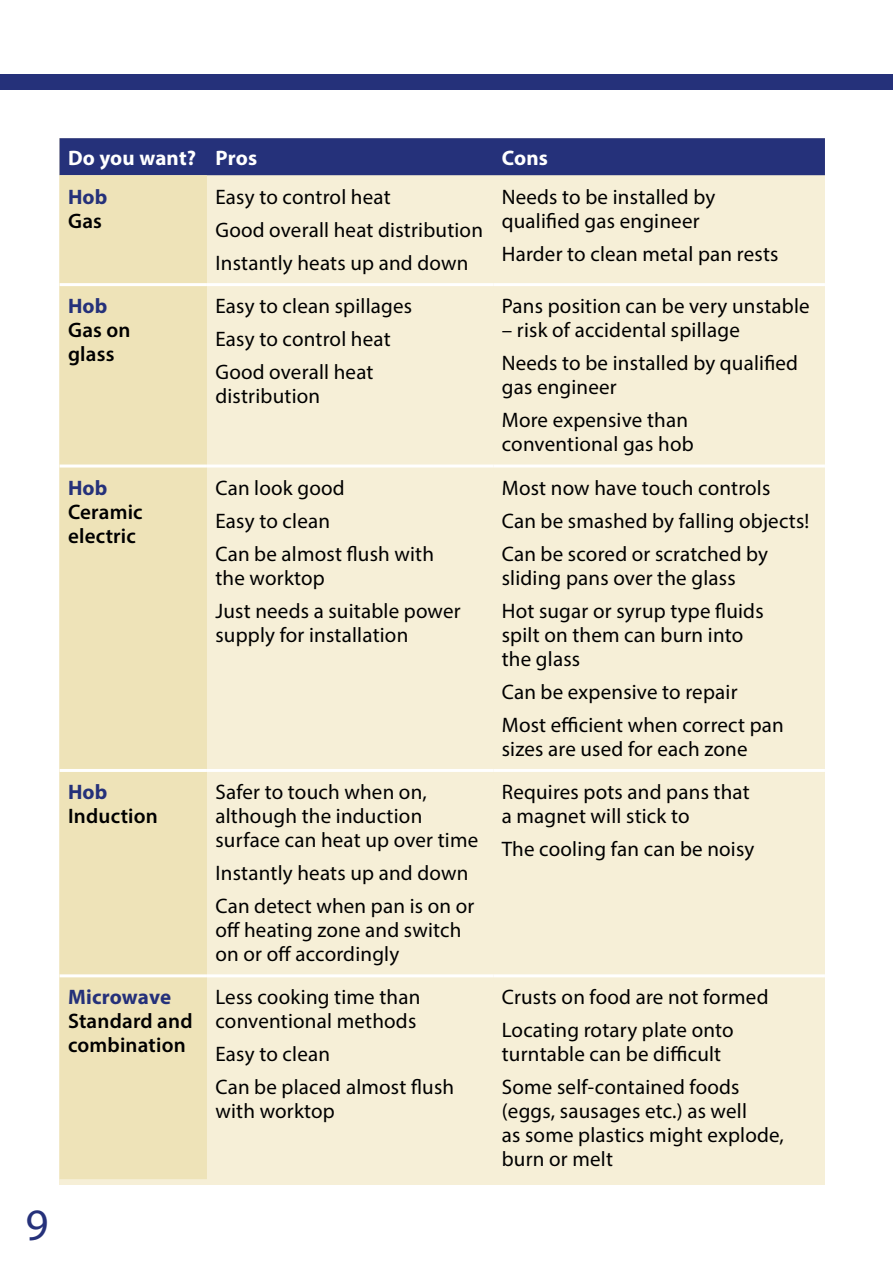
<style>
.page{position:relative;width:893px;height:1263px;background:#fff}
.page>*{position:absolute;margin:0;border:0;box-sizing:border-box;transform-origin:0 0}
.t1{font:45px "Myriad Pro";color:#25317a}
.t2{font:21px/24px "Myriad Pro";letter-spacing:.01em;color:#000}
.t3{font:600 21px/24px "Myriad Pro";letter-spacing:.01em;color:#000}
.t4{font:700 21px "Myriad Pro";letter-spacing:.005em;color:#fff}
.t5{font:700 21px/24px "Myriad Pro";color:#25317a}
.s1{font-weight:600;color:#000}
.s2{font-weight:700;color:#25317a}
</style>
<div class="page">
<div style="left:0;top:74px;width:893px;height:16px;background:#25317a"></div>
<div style="left:60px;top:138px;width:765px;height:1047px;background:#f6efd7"></div>
<div style="left:60px;top:138px;width:765px;height:37px;background:#25317a"></div>
<div style="left:60px;top:175px;width:147px;height:1004px;background:#eee3b8"></div>
<hr style="left:60px;top:283px;width:147px;height:3px;background:#fff">
<hr style="left:207px;top:283px;width:286px;height:3px;background:#fff">
<hr style="left:493px;top:283px;width:332px;height:3px;background:#fff">
<hr style="left:60px;top:464px;width:147px;height:3px;background:#fff">
<hr style="left:207px;top:464px;width:286px;height:3px;background:#fff">
<hr style="left:493px;top:464px;width:332px;height:3px;background:#fff">
<hr style="left:60px;top:769px;width:147px;height:3px;background:#fff">
<hr style="left:207px;top:769px;width:286px;height:3px;background:#fff">
<hr style="left:493px;top:769px;width:332px;height:3px;background:#fff">
<hr style="left:60px;top:974px;width:147px;height:3px;background:#fff">
<hr style="left:207px;top:974px;width:286px;height:3px;background:#fff">
<hr style="left:493px;top:974px;width:332px;height:3px;background:#fff">
<h1 class="t1" style="left:26px;top:1197px;width:25px">9</h1>
<p class="t4" style="left:68px;top:144px;width:130px">Do you want?</p>
<p class="t4" style="left:215px;top:144px;width:43px">Pros</p>
<p class="t4" style="left:502px;top:144px;width:48px">Cons</p>
<p class="t5" style="left:68px;top:184px;width:41px">Hob<br><span class="s1">Gas</span></p>
<p class="t2" style="left:215px;top:184px;width:177px">Easy to control heat</p>
<p class="t2" style="left:502px;top:184px;width:215px">Needs to be installed by qualified gas engineer</p>
<p class="t2" style="left:502px;top:241px;width:278px">Harder to clean metal pan rests</p>
<p class="t2" style="left:215px;top:217px;width:269px">Good overall heat distribution</p>
<p class="t2" style="left:215px;top:250px;width:254px">Instantly heats up and down</p>
<p class="t3" style="left:68px;top:294px;width:64px"><span class="s2">Hob<br></span>Gas on glass</p>
<p class="t2" style="left:215px;top:294px;width:198px">Easy to clean spillages</p>
<p class="t2" style="left:215px;top:327px;width:177px">Easy to control heat</p>
<p class="t2" style="left:215px;top:360px;width:160px">Good overall heat distribution</p>
<p class="t3" style="left:68px;top:475px;width:76px"><span class="s2">Hob<br></span>Ceramic electric</p>
<p class="t2" style="left:215px;top:475px;width:131px">Can look good</p>
<p class="t2" style="left:215px;top:508px;width:116px">Easy to clean</p>
<p class="t2" style="left:215px;top:541px;width:220px">Can be almost flush with the worktop</p>
<p class="t2" style="left:215px;top:598px;width:247px">Just needs a suitable power supply for installation</p>
<p class="t3" style="left:68px;top:779px;width:91px"><span class="s2">Hob<br></span>Induction</p>
<p class="t2" style="left:215px;top:779px;width:264px">Safer to touch when on, although the induction surface can heat up over time</p>
<p class="t2" style="left:215px;top:860px;width:254px">Instantly heats up and down</p>
<p class="t2" style="left:215px;top:893px;width:260px">Can detect when pan is on or off heating zone and switch on or off accordingly</p>
<p class="t3" style="left:68px;top:985px;width:126px"><span class="s2">Microwave<br></span>Standard and combination</p>
<p class="t2" style="left:215px;top:985px;width:206px">Less cooking time than conventional methods</p>
<p class="t2" style="left:215px;top:1042px;width:116px">Easy to clean</p>
<p class="t2" style="left:215px;top:1075px;width:240px">Can be placed almost flush with worktop</p>
<p class="t2" style="left:502px;top:294px;width:309px">Pans position can be very unstable</p>
<p class="t2" style="left:502px;top:318px;width:240px">– risk of accidental spillage</p>
<p class="t2" style="left:502px;top:351px;width:298px">Needs to be installed by qualified gas engineer</p>
<p class="t2" style="left:502px;top:408px;width:194px">More expensive than conventional gas hob</p>
<p class="t2" style="left:502px;top:475px;width:270px">Most now have touch controls</p>
<p class="t2" style="left:502px;top:508px;width:309px">Can be smashed by falling objects!</p>
<p class="t2" style="left:502px;top:541px;width:268px">Can be scored or scratched by sliding pans over the glass</p>
<p class="t2" style="left:502px;top:598px;width:263px">Hot sugar or syrup type fluids spilt on them can burn into the glass</p>
<p class="t2" style="left:502px;top:679px;width:237px">Can be expensive to repair</p>
<p class="t2" style="left:502px;top:712px;width:284px">Most efficient when correct pan sizes are used for each zone</p>
<p class="t2" style="left:502px;top:779px;width:250px">Requires pots and pans that a magnet will stick to</p>
<p class="t2" style="left:502px;top:836px;width:254px">The cooling fan can be noisy</p>
<p class="t2" style="left:502px;top:985px;width:268px">Crusts on food are not formed</p>
<p class="t2" style="left:502px;top:1018px;width:234px">Locating rotary plate onto turntable can be difficult</p>
<p class="t2" style="left:502px;top:1075px;width:284px">Some self-contained foods (eggs, sausages etc.) as well<br>as some plastics might explode, burn or melt</p>
</div>
